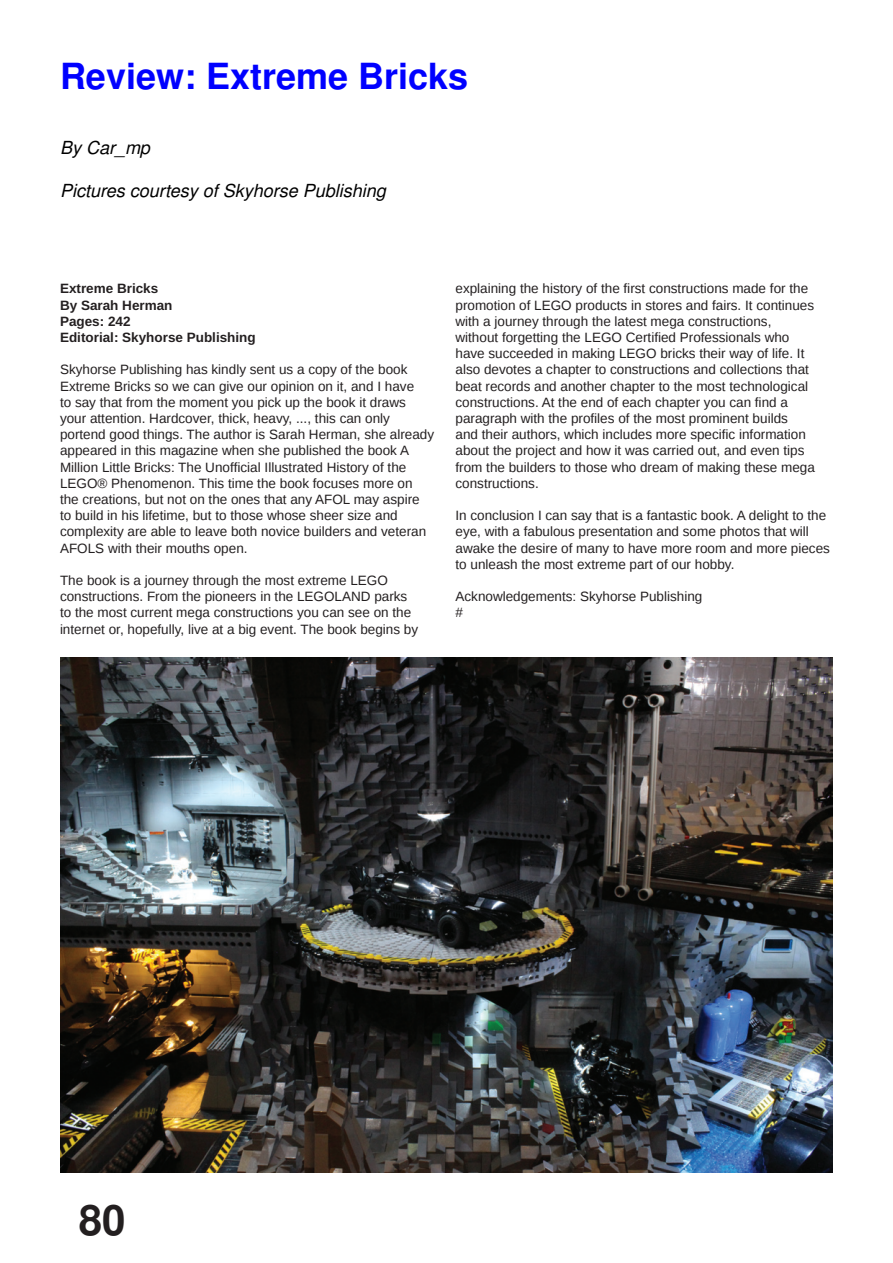
<style>
.page{position:relative;width:893px;height:1263px;background:#fff}
.page>*{position:absolute;margin:0;border:0;box-sizing:border-box;transform-origin:0 0}
.t1{font:700 42px "Free Sans";color:#231f20}
.t2{font:700 36px "Free Sans";color:#00f}
.t3{font:italic 18px "Free Sans";color:#000}
.t4{font:13.5px/16.2px "Liberation Sans";color:#231f20}
.t5{font:700 13.5px/16.2px "Liberation Sans";color:#231f20}
</style>
<div class="page">
<img style="left:60px;top:658px;width:773px;height:515px">
<h2 class="t2" style="left:60px;top:60px;width:410px">Review: Extreme Bricks</h2>
<h3 class="t3" style="left:60px;top:139px;width:91px">By Car_mp</h3>
<h3 class="t3" style="left:60px;top:182px;width:327px">Pictures courtesy of Skyhorse Publishing</h3>
<p class="t5" style="left:60px;top:281px;width:197px">Extreme Bricks<br>By Sarah Herman<br>Pages: 242<br>Editorial: Skyhorse Publishing</p>
<p class="t4" style="left:60px;top:362px;width:376px">Skyhorse Publishing has kindly sent us a copy of the book Extreme Bricks so we can give our opinion on it, and I have<br>to say that from the moment you pick up the book it draws your attention. Hardcover, thick, heavy, ..., this can only portend good things. The author is Sarah Herman, she already appeared in this magazine when she published the book A Million Little Bricks: The Unofficial Illustrated History of the LEGO® Phenomenon. This time the book focuses more on the creations, but not on the ones that any AFOL may aspire to build in his lifetime, but to those whose sheer size and complexity are able to leave both novice builders and veteran AFOLS with their mouths open.</p>
<p class="t4" style="left:60px;top:572px;width:360px">The book is a journey through the most extreme LEGO constructions. From the pioneers in the LEGOLAND parks to the most current mega constructions you can see on the internet or, hopefully, live at a big event. The book begins by</p>
<p class="t4" style="left:455px;top:281px;width:361px">explaining the history of the first constructions made for the promotion of LEGO products in stores and fairs. It continues with a journey through the latest mega constructions, without forgetting the LEGO Certified Professionals who have succeeded in making LEGO bricks their way of life. It also devotes a chapter to constructions and collections that beat records and another chapter to the most technological constructions. At the end of each chapter you can find a paragraph with the profiles of the most prominent builds<br>and their authors, which includes more specific information about the project and how it was carried out, and even tips from the builders to those who dream of making these mega constructions.</p>
<p class="t4" style="left:455px;top:507px;width:376px">In conclusion I can say that is a fantastic book. A delight to the eye, with a fabulous presentation and some photos that will awake the desire of many to have more room and more pieces to unleash the most extreme part of our hobby.</p>
<p class="t4" style="left:455px;top:588px;width:248px">Acknowledgements: Skyhorse Publishing #</p>
<h1 class="t1" style="left:79px;top:1201px;width:48px">80</h1>
</div>
